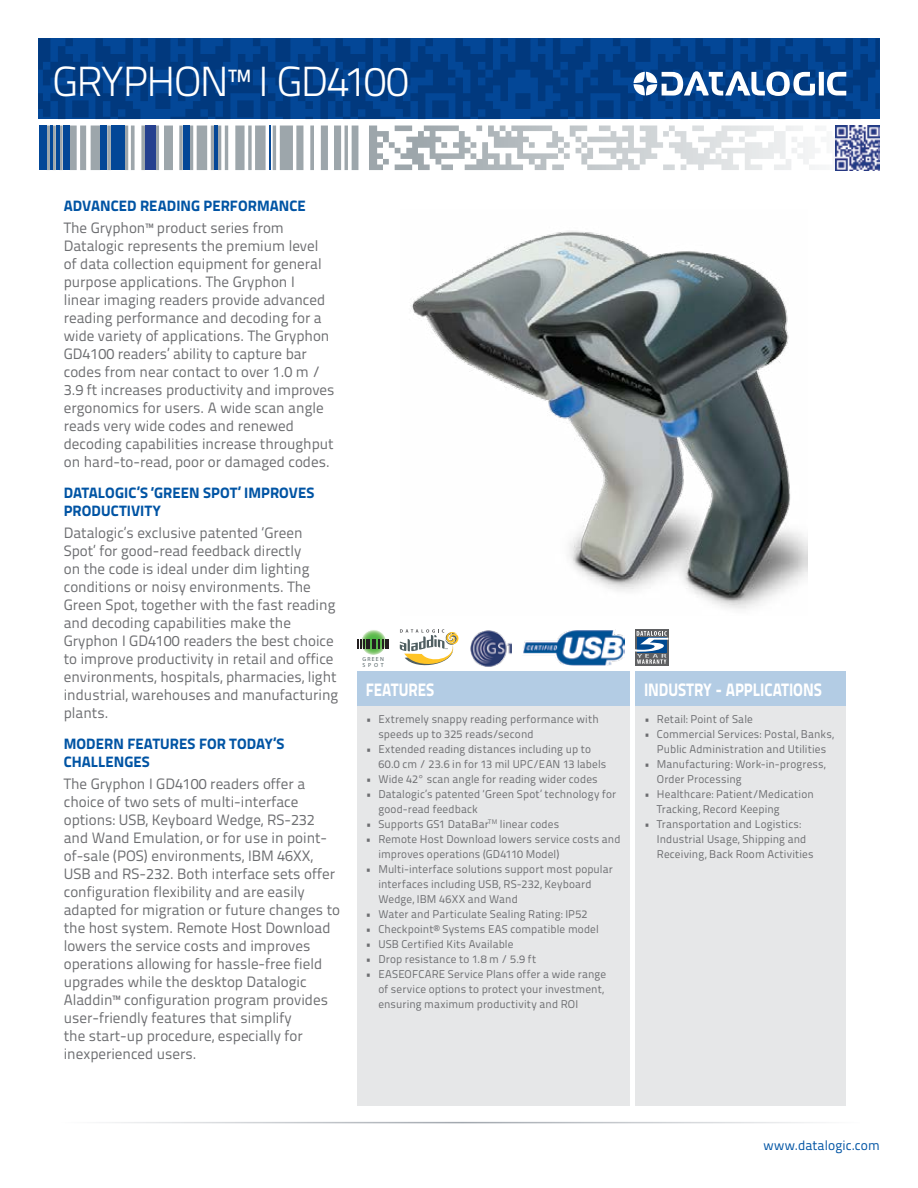
<style>
.page{position:relative;width:918px;height:1188px;background:#fff}
.page>*{position:absolute;margin:0;border:0;box-sizing:border-box;transform-origin:0 0}
.t1{font:300 42px "Titillium Text 22 L";letter-spacing:-.04em;color:#fff}
.t2{font:800 18px "Titillium Text 22 L";letter-spacing:-.005em;color:#fff;scale:.85 1}
.t3{font:15px/18px "Titillium Text 22 L";color:#6d6e71}
.t4{font:800 15px/18px "Titillium Text 22 L";letter-spacing:.005em;color:#0054a4}
.t5{font:13.5px "Titillium Text 22 L";letter-spacing:.005em;color:#0054a4}
.t6{font:11.25px/15px "Titillium Text 22 L";letter-spacing:.01em;color:#6d6e71}
.t7{font:900 5.85px/5.8px "Myriad Pro";letter-spacing:.2em;color:#505f62}
</style>
<div class="page">
<svg style="left:38px;top:38px;width:842px;height:81px;background:#013f89"></svg>
<svg style="left:395px;top:126px;width:424px;height:44px"></svg>
<div style="left:39px;top:126px;width:8px;height:44px;background:#034797"></div>
<div style="left:63px;top:126px;width:7px;height:44px;background:#034797"></div>
<hr style="left:50px;top:126px;width:2px;height:44px;background:#034797">
<hr style="left:56px;top:126px;width:3px;height:44px;background:#034797">
<hr style="left:269px;top:126px;width:2px;height:44px;background:#034797">
<div style="left:183px;top:126px;width:7px;height:44px;background:#034797"></div>
<hr style="left:214px;top:126px;width:4px;height:44px;background:#034797">
<div style="left:100px;top:126px;width:7px;height:44px;background:#034797"></div>
<div style="left:111px;top:126px;width:14px;height:44px;background:#034797"></div>
<div style="left:145px;top:126px;width:11px;height:44px;background:#25408f"></div>
<hr style="left:58px;top:1122px;width:802px;height:1px;background:#9da3aa">
<div style="left:357px;top:672px;width:272px;height:34px;background:#b3cce4"></div>
<div style="left:636px;top:672px;width:210px;height:34px;background:#b3cce4"></div>
<div style="left:357px;top:706px;width:272px;height:400px;background:#e6e7e8"></div>
<div style="left:636px;top:706px;width:210px;height:400px;background:#e6e7e8"></div>
<svg style="left:634px;top:71px;width:212px;height:25px"></svg>
<img style="left:835px;top:126px;width:45px;height:44px">
<svg style="left:400px;top:629px;width:59px;height:43px"></svg>
<img style="left:470px;top:630px;width:42px;height:37px">
<svg style="left:360px;top:629px;width:26px;height:26px"></svg>
<svg style="left:357px;top:639px;width:26px;height:10px"></svg>
<hr style="left:385px;top:639px;width:4px;height:10px;background:#231f20">
<div style="left:635px;top:630px;width:33px;height:36px;background:#5f6062"></div>
<svg style="left:635px;top:631px;width:33px;height:33px"></svg>
<img style="left:523px;top:629px;width:101px;height:37px">
<img style="left:411px;top:231px;width:396px;height:378px">
<h1 class="t1" style="left:53px;top:51px;width:358px">GRYPHON™ I GD4100</h1>
<p class="t4" style="left:64px;top:196px;width:244px">ADVANCED READING PERFORMANCE</p>
<p class="t3" style="left:64px;top:218px;width:272px">The Gryphon™ product series from Datalogic represents the premium level of data collection equipment for general purpose applications. The Gryphon I linear imaging readers provide advanced reading performance and decoding for a wide variety of applications. The Gryphon GD4100 readers’ ability to capture bar codes from near contact to over 1.0 m / 3.9 ft increases productivity and improves ergonomics for users. A wide scan angle reads very wide codes and renewed decoding capabilities increase throughput on hard-to-read, poor or damaged codes.</p>
<p class="t4" style="left:64px;top:483px;width:252px">DATALOGIC’S ‘GREEN SPOT’ IMPROVES<br>PRODUCTIVITY</p>
<p class="t3" style="left:64px;top:523px;width:276px">Datalogic’s exclusive patented ‘Green Spot’ for good-read feedback directly<br>on the code is ideal under dim lighting conditions or noisy environments. The Green Spot, together with the fast reading and decoding capabilities make the Gryphon I GD4100 readers the best choice to improve productivity in retail and office environments, hospitals, pharmacies, light industrial, warehouses and manufacturing plants.</p>
<p class="t4" style="left:64px;top:734px;width:222px">MODERN FEATURES FOR TODAY’S<br>CHALLENGES</p>
<p class="t3" style="left:64px;top:774px;width:278px">The Gryphon I GD4100 readers offer a choice of two sets of multi-interface options: USB, Keyboard Wedge, RS-232 and Wand Emulation, or for use in point&shy;of-sale (POS) environments, IBM 46XX, USB and RS-232. Both interface sets offer configuration flexibility and are easily adapted for migration or future changes to the host system. Remote Host Download lowers the service costs and improves operations allowing for hassle-free field upgrades while the desktop Datalogic Aladdin™ configuration program provides user-friendly features that simplify<br>the start-up procedure, especially for inexperienced users.</p>
<p class="t7" style="left:363px;top:656px;width:23px">GREEN<br>SPOT</p>
<p class="t2" style="left:366px;top:675px;width:82px">FEATURES</p>
<p class="t2" style="left:644px;top:675px;width:211px">INDUSTRY - APPLICATIONS</p>
<p class="t6" style="left:378px;top:711px;width:222px;text-indent:-13px">• Extremely snappy reading performance with speeds up to 325 reads/second</p>
<p class="t6" style="left:378px;top:741px;width:229px;text-indent:-13px">• Extended reading distances including up to<br>60.0 cm / 23.6 in for 13 mil UPC/EAN 13 labels</p>
<p class="t6" style="left:366px;top:771px;width:234px">• Wide 42° scan angle for reading wider codes</p>
<p class="t6" style="left:378px;top:786px;width:239px;text-indent:-13px">• Datalogic’s patented ‘Green Spot’ technology for good-read feedback</p>
<p class="t6" style="left:366px;top:816px;width:195px">• Supports GS1 DataBar<sup>TM</sup> linear codes</p>
<p class="t6" style="left:378px;top:831px;width:244px;text-indent:-13px">• Remote Host Download lowers service costs and improves operations (GD4110 Model)</p>
<p class="t6" style="left:378px;top:861px;width:236px;text-indent:-13px">• Multi-interface solutions support most popular interfaces including USB, RS-232, Keyboard<br>Wedge, IBM 46XX and Wand</p>
<p class="t6" style="left:366px;top:906px;width:223px">• Water and Particulate Sealing Rating: IP52</p>
<p class="t6" style="left:366px;top:921px;width:235px">• Checkpoint® Systems EAS compatible model</p>
<p class="t6" style="left:366px;top:936px;width:149px">• USB Certified Kits Available</p>
<p class="t6" style="left:366px;top:951px;width:172px">• Drop resistance to 1.8 m / 5.9 ft</p>
<p class="t6" style="left:378px;top:966px;width:229px;text-indent:-13px">• EASEOFCARE Service Plans offer a wide range of service options to protect your investment, ensuring maximum productivity and ROI</p>
<p class="t6" style="left:644px;top:711px;width:110px">• Retail: Point of Sale</p>
<p class="t6" style="left:644px;top:726px;width:191px;text-align:center">• Commercial Services: Postal, Banks,<br>Public Administration and Utilities</p>
<p class="t6" style="left:657px;top:756px;width:170px;text-indent:-13px">• Manufacturing: Work-in-progress,<br>Order Processing</p>
<p class="t6" style="left:657px;top:786px;width:158px;text-indent:-13px">• Healthcare: Patient/Medication<br>Tracking, Record Keeping</p>
<p class="t6" style="left:657px;top:816px;width:158px;text-indent:-13px">• Transportation and Logistics:<br>Industrial Usage, Shipping and<br>Receiving, Back Room Activities</p>
<p class="t5" style="left:763px;top:1135px;width:118px">www.datalogic.com</p>
</div>
